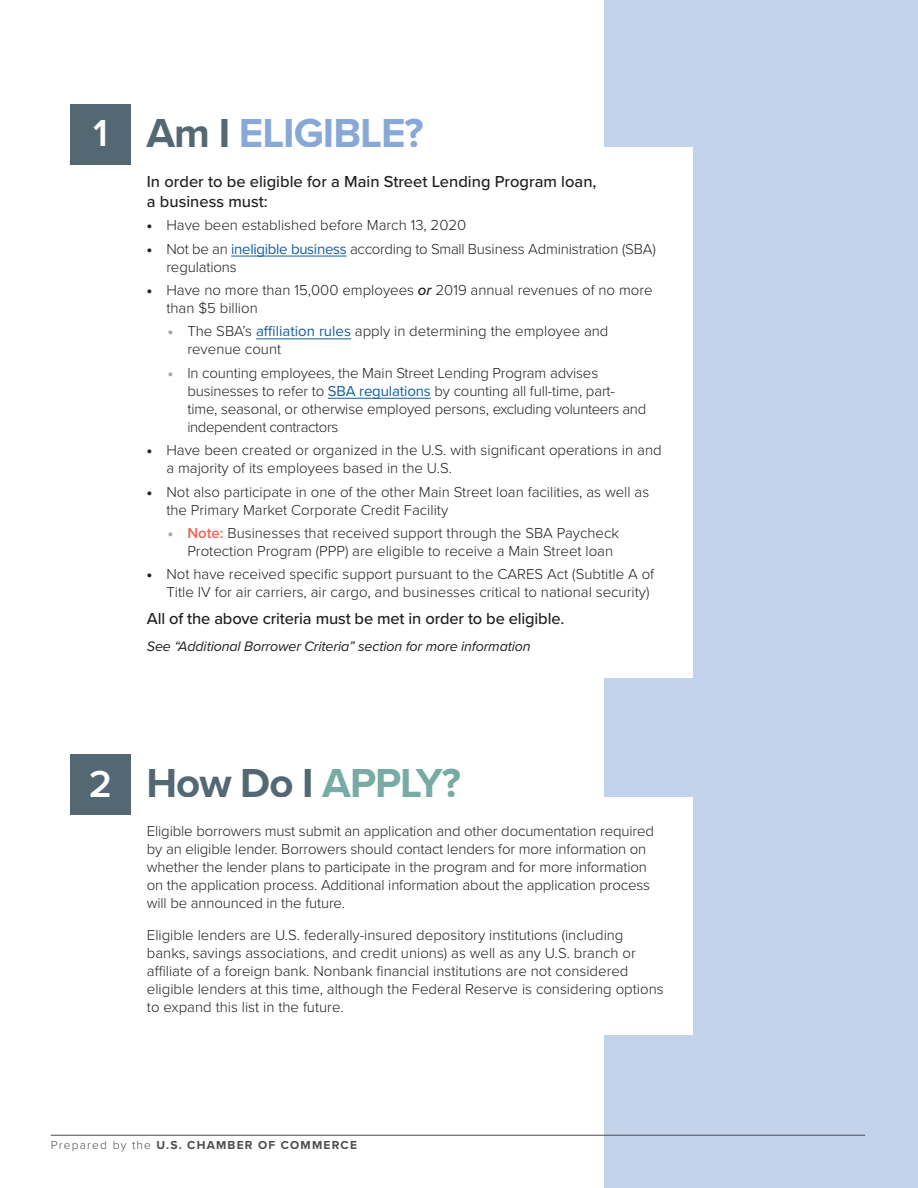
<style>
.page{position:relative;width:918px;height:1188px;background:#fff}
.page>*{position:absolute;margin:0;border:0;box-sizing:border-box;transform-origin:0 0}
.t1{font:700 42px "Proxima Nova";letter-spacing:-.025em;color:#88a8d8}
.t2{font:700 42px "Proxima Nova";letter-spacing:-.025em;color:#546874}
.t3{font:600 39px "Proxima Nova";color:#fff}
.t4{font:500 16.5px/19.8px "Proxima Nova";color:#231f20}
.t5{font:300 15px/18px "Proxima Nova";color:#231f20}
.t6{font:italic 14.25px "Proxima Nova";letter-spacing:-.01em;color:#231f20}
.t7{font:700 12px "Proxima Nova";letter-spacing:.1em;color:#4d4d4f}
.s1{color:#546874}
.s2{font-weight:900}
.s3{font-weight:400;color:#175d9e}
.s4{font-weight:500;font-style:italic}
.s5{font-weight:900;color:#a2a6ab}
.s6{font-weight:600;color:#f16457}
.s7{color:#78aba3}
.s8{font-weight:300}
</style>
<div class="page">
<div style="left:605px;top:0;width:313px;height:1188px;background:#c4d3ec"></div>
<div style="left:70px;top:104px;width:61px;height:60px;background:#546874"></div>
<div style="left:147px;top:147px;width:545px;height:531px;background:#fff"></div>
<hr style="left:231px;top:256px;width:116px;height:1px;background:#175d9e">
<hr style="left:256px;top:338px;width:95px;height:1px;background:#175d9e">
<hr style="left:328px;top:398px;width:103px;height:1px;background:#175d9e">
<hr style="left:51px;top:1135px;width:814px;height:1px;background:#4d4d4f">
<div style="left:147px;top:797px;width:545px;height:238px;background:#fff"></div>
<div style="left:70px;top:754px;width:61px;height:61px;background:#546874"></div>
<p class="t3" style="left:93px;top:104px;width:16px">1</p>
<p class="t1" style="left:147px;top:102px;width:279px"><span class="s1">Am I</span> ELIGIBLE?</p>
<p class="t4" style="left:147px;top:171px;width:451px">In order to be eligible for a Main Street Lending Program loan, a business must:</p>
<p class="t5" style="left:147px;top:215px;width:321px"><span class="s2">•</span> Have been established before March 13, 2020</p>
<p class="t5" style="left:166px;top:239px;width:491px;text-indent:-20px"><span class="s2">•</span> Not be an <span class="s3">ineligible business</span> according to Small Business Administration (SBA) regulations</p>
<p class="t5" style="left:166px;top:280px;width:488px;text-indent:-20px"><span class="s2">•</span> Have no more than 15,000 employees <span class="s4">or</span> 2019 annual revenues of no more than $5 billion</p>
<p class="t5" style="left:187px;top:322px;width:423px;text-indent:-20px"><span class="s5">•</span> The SBA’s <span class="s3">affiliation rules</span> apply in determining the employee and revenue count</p>
<p class="t5" style="left:187px;top:363px;width:460px;text-indent:-20px"><span class="s5">•</span> In counting employees, the Main Street Lending Program advises businesses to refer to <span class="s3">SBA regulations</span> by counting all full-time, part&shy;time, seasonal, or otherwise employed persons, excluding volunteers and independent contractors</p>
<p class="t5" style="left:166px;top:440px;width:497px;text-indent:-20px"><span class="s2">•</span> Have been created or organized in the U.S. with significant operations in and a majority of its employees based in the U.S.</p>
<p class="t5" style="left:166px;top:482px;width:484px;text-indent:-20px"><span class="s2">•</span> Not also participate in one of the other Main Street loan facilities, as well as the Primary Market Corporate Credit Facility</p>
<p class="t5" style="left:187px;top:523px;width:433px;text-indent:-20px"><span class="s5">•</span> <span class="s6">Note:</span> Businesses that received support through the SBA Paycheck<br>Protection Program (PPP) are eligible to receive a Main Street loan</p>
<p class="t5" style="left:166px;top:565px;width:489px;text-indent:-20px"><span class="s2">•</span> Not have received specific support pursuant to the CARES Act (Subtitle A of<br>Title IV for air carriers, air cargo, and businesses critical to national security)</p>
<p class="t4" style="left:147px;top:608px;width:419px">All of the above criteria must be met in order to be eligible.</p>
<p class="t6" style="left:147px;top:635px;width:385px">See “Additional Borrower Criteria” section for more information</p>
<p class="t3" style="left:89px;top:755px;width:25px">2</p>
<p class="t2" style="left:147px;top:752px;width:316px">How Do I <span class="s7">APPLY?</span></p>
<p class="t5" style="left:147px;top:821px;width:509px">Eligible borrowers must submit an application and other documentation required by an eligible lender. Borrowers should contact lenders for more information on whether the lender plans to participate in the program and for more information on the application process. Additional information about the application process will be announced in the future.</p>
<p class="t5" style="left:147px;top:925px;width:518px">Eligible lenders are U.S. federally-insured depository institutions (including banks, savings associations, and credit unions) as well as any U.S. branch or affiliate of a foreign bank. Nonbank financial institutions are not considered eligible lenders at this time, although the Federal Reserve is considering options to expand this list in the future.</p>
<p class="t7" style="left:51px;top:1136px;width:308px"><span class="s8">Prepared by the</span> U.S. CHAMBER OF COMMERCE</p>
</div>
